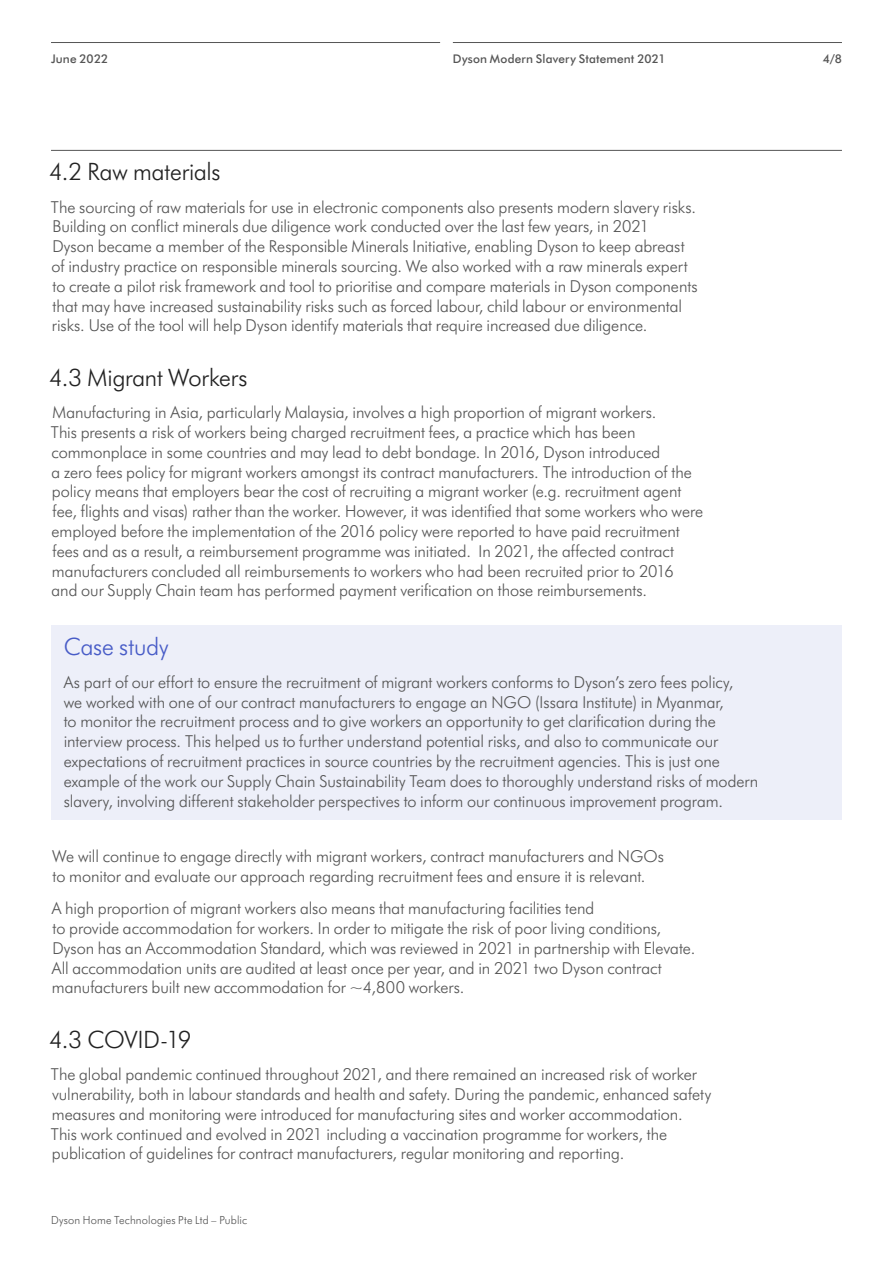
<style>
.page{position:relative;width:893px;height:1263px;background:#fff}
.page>*{position:absolute;margin:0;border:0;box-sizing:border-box;transform-origin:0 0}
.t1{font:300 24px "Dyson Futura";letter-spacing:-.01em;color:#222}
.t2{font:300 24px "Dyson Futura";color:#485cc7}
.t3{font:300 16.5px/19.8px "Dyson Futura";color:#555}
.t4{font:500 12px "Dyson Futura";letter-spacing:.015em;color:#555}
.t5{font:300 11.25px "Dyson Futura";letter-spacing:.015em;color:#555}
</style>
<div class="page">
<hr style="left:51px;top:42px;width:389px;height:1px;background:#555">
<hr style="left:453px;top:42px;width:389px;height:1px;background:#555">
<hr style="left:51px;top:150px;width:791px;height:1px;background:#555">
<div style="left:51px;top:625px;width:791px;height:194px;background:#edeff9"></div>
<p class="t4" style="left:51px;top:50px;width:59px">June 2022</p>
<p class="t4" style="left:453px;top:50px;width:214px">Dyson Modern Slavery Statement 2021</p>
<p class="t4" style="left:823px;top:50px;width:21px">4/8</p>
<p class="t1" style="left:49px;top:155px;width:173px">4.2 Raw materials</p>
<p class="t3" style="left:51px;top:196px;width:648px">The sourcing of raw materials for use in electronic components also presents modern slavery risks.<br>Building on conflict minerals due diligence work conducted over the last few years, in 2021<br>Dyson became a member of the Responsible Minerals Initiative, enabling Dyson to keep abreast of industry practice on responsible minerals sourcing. We also worked with a raw minerals expert to create a pilot risk framework and tool to prioritise and compare materials in Dyson components that may have increased sustainability risks such as forced labour, child labour or environmental risks. Use of the tool will help Dyson identify materials that require increased due diligence.</p>
<p class="t1" style="left:49px;top:361px;width:200px">4.3 Migrant Workers</p>
<p class="t3" style="left:51px;top:402px;width:654px">Manufacturing in Asia, particularly Malaysia, involves a high proportion of migrant workers.<br>This presents a risk of workers being charged recruitment fees, a practice which has been commonplace in some countries and may lead to debt bondage. In 2016, Dyson introduced<br>a zero fees policy for migrant workers amongst its contract manufacturers. The introduction of the policy means that employers bear the cost of recruiting a migrant worker (e.g. recruitment agent fee, flights and visas) rather than the worker. However, it was identified that some workers who were employed before the implementation of the 2016 policy were reported to have paid recruitment fees and as a result, a reimbursement programme was initiated. In 2021, the affected contract manufacturers concluded all reimbursements to workers who had been recruited prior to 2016<br>and our Supply Chain team has performed payment verification on those reimbursements.</p>
<p class="t2" style="left:64px;top:630px;width:106px">Case study</p>
<p class="t3" style="left:64px;top:671px;width:696px">As part of our effort to ensure the recruitment of migrant workers conforms to Dyson’s zero fees policy,<br>we worked with one of our contract manufacturers to engage an NGO (Issara Institute) in Myanmar,<br>to monitor the recruitment process and to give workers an opportunity to get clarification during the interview process. This helped us to further understand potential risks, and also to communicate our expectations of recruitment practices in source countries by the recruitment agencies. This is just one example of the work our Supply Chain Sustainability Team does to thoroughly understand risks of modern slavery, involving different stakeholder perspectives to inform our continuous improvement program.</p>
<p class="t3" style="left:52px;top:845px;width:613px">We will continue to engage directly with migrant workers, contract manufacturers and NGOs to monitor and evaluate our approach regarding recruitment fees and ensure it is relevant.</p>
<p class="t3" style="left:52px;top:898px;width:645px">A high proportion of migrant workers also means that manufacturing facilities tend<br>to provide accommodation for workers. In order to mitigate the risk of poor living conditions, Dyson has an Accommodation Standard, which was reviewed in 2021 in partnership with Elevate.<br>All accommodation units are audited at least once per year, and in 2021 two Dyson contract manufacturers built new accommodation for ~4,800 workers.</p>
<p class="t1" style="left:49px;top:1023px;width:144px">4.3 COVID-19</p>
<p class="t3" style="left:51px;top:1064px;width:662px">The global pandemic continued throughout 2021, and there remained an increased risk of worker vulnerability, both in labour standards and health and safety. During the pandemic, enhanced safety measures and monitoring were introduced for manufacturing sites and worker accommodation.<br>This work continued and evolved in 2021 including a vaccination programme for workers, the publication of guidelines for contract manufacturers, regular monitoring and reporting.</p>
<p class="t5" style="left:51px;top:1212px;width:198px">Dyson Home Technologies Pte Ltd – Public</p>
</div>
